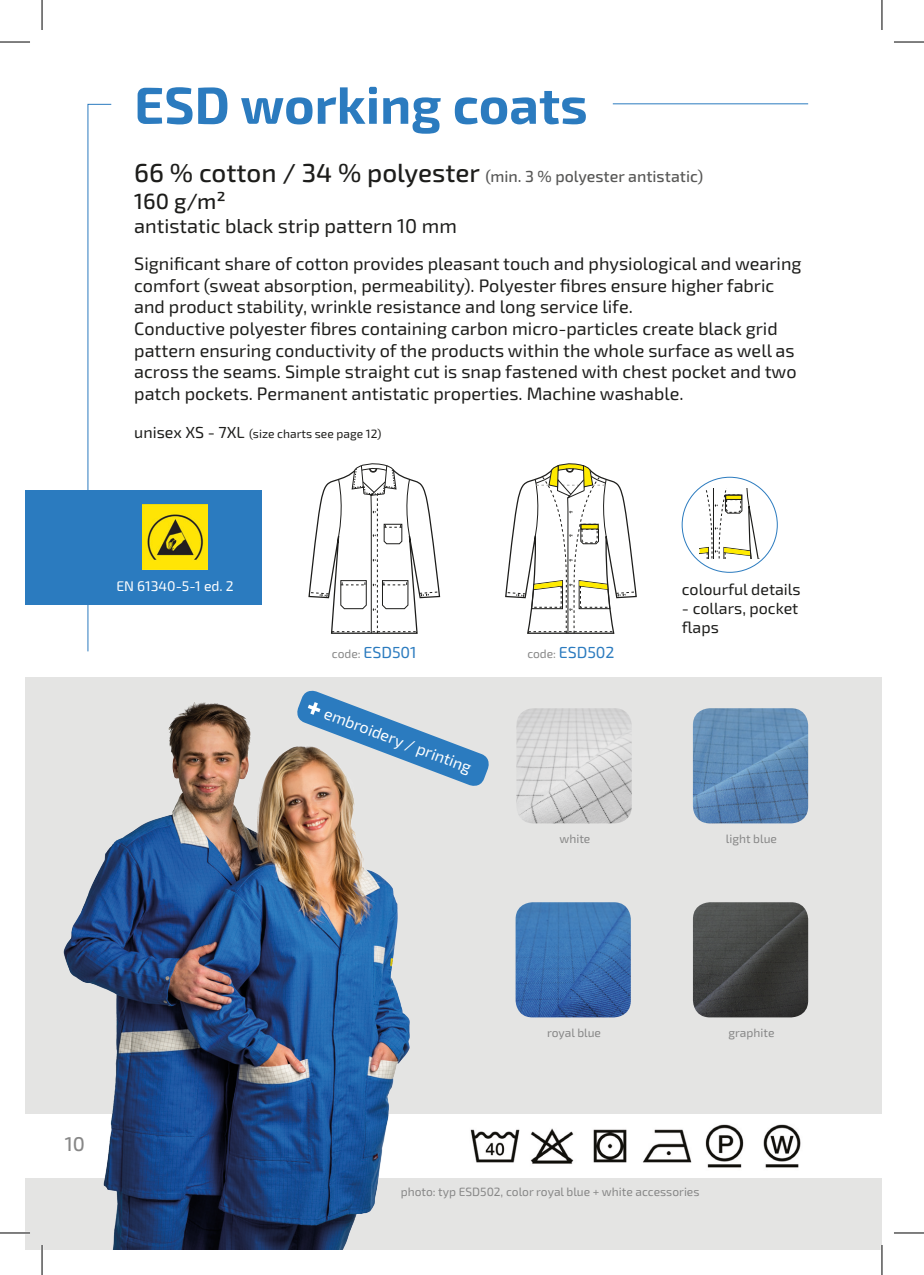
<style>
.page{position:relative;width:924px;height:1275px;background:#fff}
.page>*{position:absolute;margin:0;border:0;box-sizing:border-box;transform-origin:0 0}
.t1{font:700 52px "Exo 2.0";color:#2b7bbf}
.t2{font:500 22px "Exo 2.0";color:#1d1d1b}
.t3{font:20px "Exo 2.0";color:#1d1d1b}
.t4{font:500 20px "Exo 2.0";color:#878787}
.t5{font:18px/21.6px "Exo 2.0";color:#1d1d1b}
.t6{font:500 16px "Exo 2.0";color:#575756}
.t7{font:16px/19.2px "Exo 2.0";color:#1d1d1b}
.t8{font:16px "Exo 2.0";color:#2b7bbf}
.t9{font:16px "Exo 2.0";color:#fff}
.t10{font:14px "Exo 2.0";color:#fff}
.t11{font:12px "Exo 2.0";color:#878787}
.t12{font:12px "Exo 2.0";color:#1d1d1b}
.s1{font-size:26px;color:#1d1d1b}
.s2{font-size:16px}
.s3{font-size:12px;color:#878787}
</style>
<div class="page">
<div style="left:25px;top:677px;width:856px;height:573px;background:#e4e4e3"></div>
<div style="left:25px;top:1113px;width:856px;height:64px;background:#fff"></div>
<img style="left:57px;top:702px;width:396px;height:548px">
<img style="left:470px;top:1129px;width:50px;height:34px">
<img style="left:530px;top:1128px;width:44px;height:36px">
<img style="left:593px;top:1129px;width:34px;height:34px">
<img style="left:643px;top:1129px;width:49px;height:34px">
<img style="left:705px;top:1124px;width:39px;height:44px">
<img style="left:763px;top:1124px;width:38px;height:44px">
<img style="left:516px;top:708px;width:115px;height:115px">
<img style="left:692px;top:708px;width:115px;height:115px">
<img style="left:515px;top:902px;width:115px;height:115px">
<img style="left:693px;top:902px;width:114px;height:115px">
<svg style="left:308px;top:463px;width:132px;height:171px"></svg>
<svg style="left:505px;top:463px;width:132px;height:171px"></svg>
<div style="left:581px;top:524px;width:17px;height:5px;background:#ffeb00"></div>
<div style="left:580px;top:524px;width:18px;height:5px;border:1px solid #1d1d1b"></div>
<svg style="left:294px;top:690px;width:195px;height:99px"></svg>
<div style="left:25px;top:490px;width:236px;height:114px;background:#2b7bbf"></div>
<svg style="left:699px;top:488px;width:60px;height:70px"></svg>
<hr style="left:725px;top:495px;width:16px;height:4px;background:#ffeb00">
<div style="left:725px;top:495px;width:16px;height:5px;border:1px solid #1d1d1b"></div>
<svg style="left:87px;top:103px;width:25px;height:549px"></svg>
<hr style="left:612px;top:103px;width:195px;height:1px;background:#2b7bbf">
<img style="left:142px;top:504px;width:65px;height:66px">
<hr style="left:0;top:1231px;width:30px;height:3px;background:#fff">
<hr style="left:41px;top:1245px;width:2px;height:30px;background:#fff">
<hr style="left:880px;top:1245px;width:2px;height:30px;background:#fff">
<hr style="left:0;top:42px;width:30px;height:1px;background:#000">
<hr style="left:893px;top:42px;width:30px;height:1px;background:#000">
<hr style="left:0;top:1232px;width:30px;height:1px;background:#000">
<hr style="left:893px;top:1232px;width:30px;height:1px;background:#000">
<hr style="left:42px;top:0;width:1px;height:30px;background:#000">
<hr style="left:42px;top:1245px;width:1px;height:30px;background:#000">
<hr style="left:881px;top:0;width:1px;height:30px;background:#000">
<hr style="left:881px;top:1245px;width:1px;height:30px;background:#000">
<h1 class="t1" style="left:134px;top:74px;width:454px">ESD working coats</h1>
<p class="t6" style="left:134px;top:167px;width:570px"><span class="s1">66 % cotton / 34 % polyester</span> (min. 3 % polyester antistatic)</p>
<p class="t2" style="left:134px;top:188px;width:93px">160 g/m²</p>
<p class="t3" style="left:134px;top:214px;width:324px">antistatic black strip pattern 10 mm</p>
<p class="t5" style="left:134px;top:253px;width:668px">Significant share of cotton provides pleasant touch and physiological and wearing comfort (sweat absorption, permeability). Polyester fibres ensure higher fabric and product stability, wrinkle resistance and long service life.<br>Conductive polyester fibres containing carbon micro-particles create black grid pattern ensuring conductivity of the products within the whole surface as well as across the seams. Simple straight cut is snap fastened with chest pocket and two patch pockets. Permanent antistatic properties. Machine washable.</p>
<p class="t12" style="left:134px;top:427px;width:248px"><span class="s2">unisex XS - 7XL</span> (size charts see page 12)</p>
<p class="t10" style="left:116px;top:577px;width:119px">EN 61340-5-1 ed. 2</p>
<p class="t8" style="left:332px;top:643px;width:86px"><span class="s3">code:</span> ESD501</p>
<p class="t8" style="left:527px;top:643px;width:89px"><span class="s3">code:</span> ESD502</p>
<p class="t9" style="left:328px;top:704px;width:157px;rotate:21deg">embroidery / printing</p>
<p class="t7" style="left:681px;top:580px;width:120px">colourful details</p>
<p class="t7" style="left:681px;top:599px;width:118px">- collars, pocket flaps</p>
<p class="t11" style="left:559px;top:831px;width:32px">white</p>
<p class="t11" style="left:725px;top:831px;width:53px">light blue</p>
<p class="t4" style="left:65px;top:1132px;width:22px">10</p>
<p class="t11" style="left:547px;top:1025px;width:55px">royal blue</p>
<p class="t11" style="left:728px;top:1025px;width:48px">graphite</p>
<p class="t11" style="left:400px;top:1184px;width:300px">photo: typ ESD502, color royal blue + white accessories</p>
</div>
